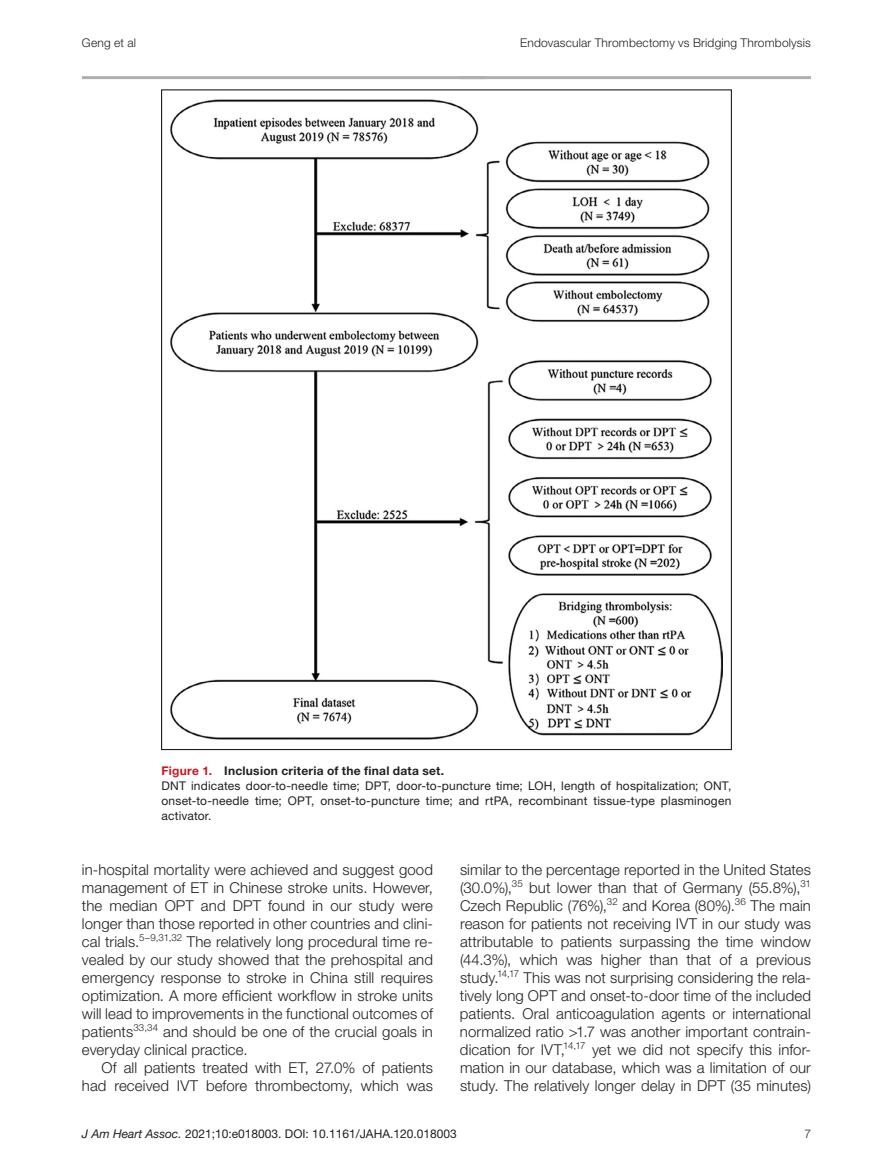
<style>
.page{position:relative;width:893px;height:1174px;background:#fff}
.page>*{position:absolute;margin:0;border:0;box-sizing:border-box;transform-origin:0 0}
.t1{font:300 15px/18px "Helvetica Neue LT Std";letter-spacing:.005em;color:#231f20;text-align:justify}
.t2{font:12px/15px "Helvetica Neue LT Std";letter-spacing:.01em;color:#231f20}
.t3{font:300 12px "Helvetica Neue LT Std";letter-spacing:.015em;color:#231f20}
.s1{font-weight:700;color:#cd151d}
.s2{font-weight:700}
.s3{font-style:italic}
</style>
<div class="page">
<img style="left:170px;top:99px;width:553px;height:641px">
<hr style="left:82px;top:76px;width:404px;height:3px;background:#aeafb3">
<hr style="left:460px;top:76px;width:351px;height:3px;background:#aeafb3">
<p class="t3" style="left:82px;top:35px;width:56px">Geng et al</p>
<p class="t3" style="left:520px;top:35px;width:292px">Endovascular Thrombectomy vs Bridging Thrombolysis</p>
<p class="t2" style="left:162px;top:763px;width:571px"><span class="s1">Figure 1.</span> <span class="s2">Inclusion criteria of the final data set.<br></span>DNT indicates door-to-needle time; DPT, door-to-puncture time; LOH, length of hospitalization; ONT, onset-to-needle time; OPT, onset-to-puncture time; and rtPA, recombinant tissue-type plasminogen activator.</p>
<p class="t1" style="left:82px;top:860px;width:353px">in-hospital mortality were achieved and suggest good management of ET in Chinese stroke units. However, the median OPT and DPT found in our study were longer than those reported in other countries and clini&shy;cal trials.<sup>5–9,31,32</sup> The relatively long procedural time re&shy;vealed by our study showed that the prehospital and emergency response to stroke in China still requires optimization. A more efficient workflow in stroke units will lead to improvements in the functional outcomes of patients<sup>33,34</sup> and should be one of the crucial goals in everyday clinical practice.</p>
<p class="t1" style="left:82px;top:1058px;width:352px;text-align:right">Of all patients treated with ET, 27.0% of patients had received IVT before thrombectomy, which was</p>
<p class="t1" style="left:460px;top:860px;width:353px">similar to the percentage reported in the United States (30.0%),<sup>35</sup> but lower than that of Germany (55.8%),<sup>31<br></sup>Czech Republic (76%),<sup>32</sup> and Korea (80%).<sup>36</sup> The main reason for patients not receiving IVT in our study was attributable to patients surpassing the time window (44.3%), which was higher than that of a previous study.<sup>14,17</sup> This was not surprising considering the rela&shy;tively long OPT and onset-to-door time of the included patients. Oral anticoagulation agents or international normalized ratio &gt;1.7 was another important contrain&shy;dication for IVT,<sup>14,17</sup> yet we did not specify this infor&shy;mation in our database, which was a limitation of our study. The relatively longer delay in DPT (35 minutes)</p>
<p class="t2" style="left:82px;top:1126px;width:376px"><span class="s3">J Am Heart Assoc.</span> 2021;10:e018003. DOI: 10.1161/JAHA.120.018003</p>
<p class="t3" style="left:804px;top:1126px;width:8px">7</p>
</div>
